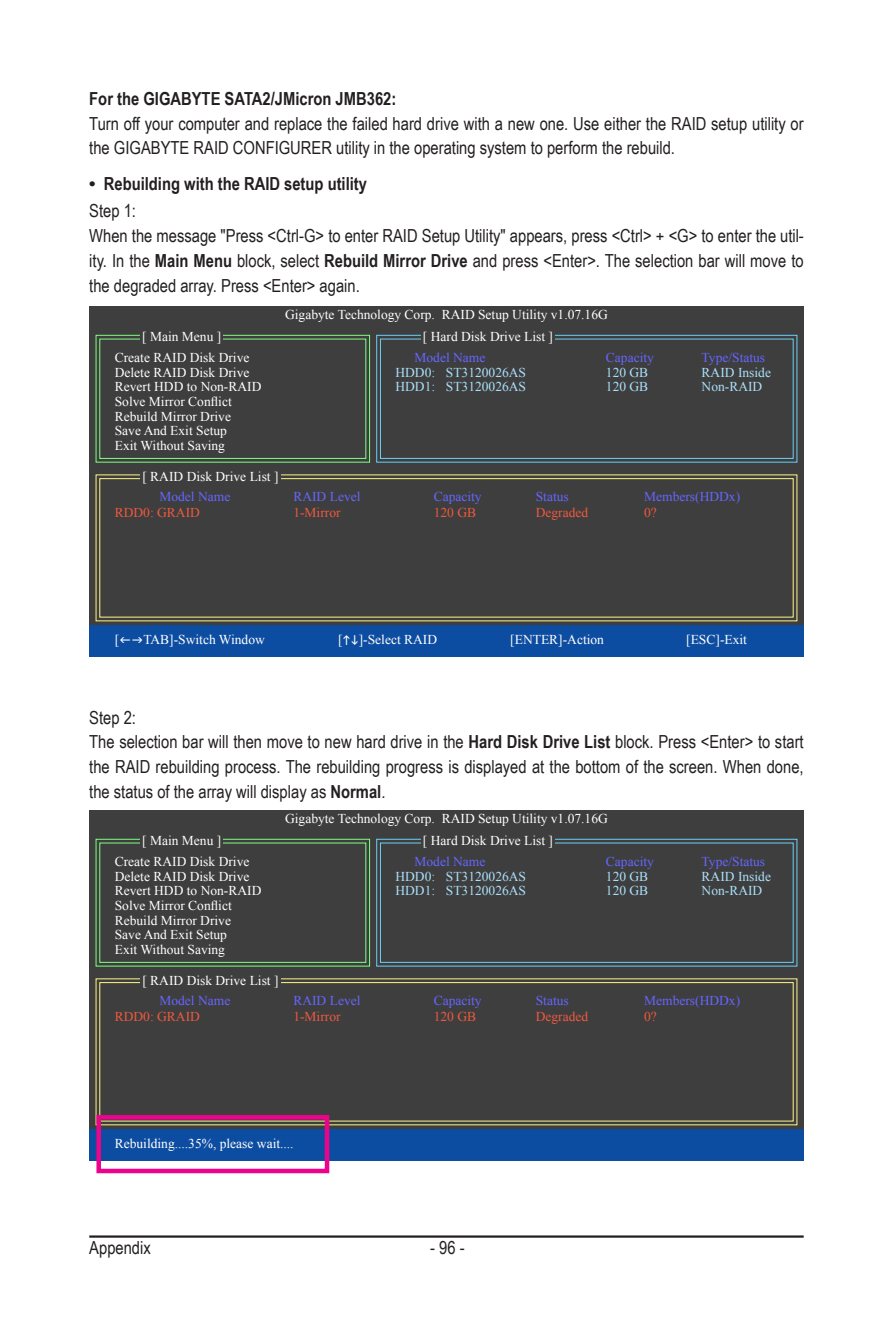
<style>
.page{position:relative;width:893px;height:1327px;background:#fff}
.page>*{position:absolute;margin:0;border:0;box-sizing:border-box;transform-origin:0 0}
._08pt-body{font:18px/24.8px "Arial Narrow";color:#231f20;text-align:justify}
._08pt-body-2{font:700 18px "Arial Narrow";color:#231f20}
._08pt-bold{font:700 18px "Arial Narrow";color:#231f20}
.BIOS_Screen{font:13.5px "Times New Roman";color:#fff}
.BIOS_Screen_title{font:13.5px "Times New Roman";color:#fff}
.BIOS_Screen-2{font:13.5px "Times New Roman";color:#66f}
.BIOS_Screen-3{font:13.5px "Times New Roman";color:#aae0f9}
.BIOS_Screen-4{font:13.5px "Times New Roman";color:#f0593e}
.s1{font-family:"Arial"}
.s2{font-weight:700}
</style>
<div class="page">
<hr style="left:89px;top:1235px;width:715px;height:2px;background:#231f20">
<div style="left:89px;top:624px;width:715px;height:33px;background:#0d4da1"></div>
<div style="left:89px;top:306px;width:715px;height:319px;background:#3e3e3f"></div>
<svg style="left:95px;top:334px;width:275px;height:129px"></svg>
<div style="left:99px;top:339px;width:267px;height:120px;border:1px solid #80ff80"></div>
<svg style="left:376px;top:334px;width:422px;height:129px"></svg>
<div style="left:380px;top:339px;width:413px;height:120px;border:1px solid #6bcff6"></div>
<svg style="left:95px;top:474px;width:703px;height:147px"></svg>
<div style="left:99px;top:478px;width:694px;height:139px;border:1px solid #fff685"></div>
<div style="left:140px;top:466px;width:141px;height:22px;background:#3e3e3f"></div>
<div style="left:140px;top:325px;width:83px;height:23px;background:#3e3e3f"></div>
<div style="left:421px;top:325px;width:134px;height:23px;background:#3e3e3f"></div>
<div style="left:89px;top:1128px;width:715px;height:33px;background:#0d4da1"></div>
<div style="left:89px;top:810px;width:715px;height:319px;background:#3e3e3f"></div>
<svg style="left:95px;top:838px;width:275px;height:129px"></svg>
<svg style="left:376px;top:838px;width:422px;height:129px"></svg>
<svg style="left:95px;top:978px;width:703px;height:147px"></svg>
<div style="left:99px;top:982px;width:694px;height:139px;border:1px solid #fff685"></div>
<div style="left:140px;top:969px;width:141px;height:23px;background:#3e3e3f"></div>
<div style="left:140px;top:829px;width:83px;height:22px;background:#3e3e3f"></div>
<div style="left:421px;top:829px;width:134px;height:22px;background:#3e3e3f"></div>
<div style="left:96px;top:1115px;width:233px;height:58px;border:4px solid #ed028c"></div>
<p class="_08pt-body-2" style="left:89px;top:85px;width:309px">For the GIGABYTE SATA2/JMicron JMB362:</p>
<p class="_08pt-body" style="left:89px;top:110px;width:716px">Turn off your computer and replace the failed hard drive with a new one. Use either the RAID setup utility or the GIGABYTE RAID CONFIGURER utility in the operating system to perform the rebuild.</p>
<p class="_08pt-bold" style="left:89px;top:170px;width:279px"><span class="s1">•</span> Rebuilding with the RAID setup utility</p>
<p class="_08pt-body" style="left:89px;top:198px;width:48px">Step 1:</p>
<p class="_08pt-body" style="left:89px;top:223px;width:716px">When the message "Press &lt;Ctrl-G&gt; to enter RAID Setup Utility" appears, press &lt;Ctrl&gt; + &lt;G&gt; to enter the util&shy;ity. In the <span class="s2">Main Menu</span> block, select <span class="s2">Rebuild Mirror Drive</span> and press &lt;Enter&gt;. The selection bar will move to the degraded array. Press &lt;Enter&gt; again.</p>
<p class="BIOS_Screen_title" style="left:285px;top:305px;width:324px">Gigabyte Technology Corp. RAID Setup Utility v1.07.16G</p>
<p class="BIOS_Screen_title" style="left:142px;top:327px;width:81px">[ Main Menu ]</p>
<p class="BIOS_Screen_title" style="left:423px;top:327px;width:132px">[ Hard Disk Drive List ]</p>
<p class="BIOS_Screen" style="left:115px;top:348px;width:136px">Create RAID Disk Drive</p>
<p class="BIOS_Screen" style="left:115px;top:363px;width:136px">Delete RAID Disk Drive</p>
<p class="BIOS_Screen" style="left:115px;top:378px;width:148px">Revert HDD to Non-RAID</p>
<p class="BIOS_Screen" style="left:115px;top:392px;width:119px">Solve Mirror Conflict</p>
<p class="BIOS_Screen" style="left:115px;top:407px;width:118px">Rebuild Mirror Drive</p>
<p class="BIOS_Screen" style="left:115px;top:422px;width:114px">Save And Exit Setup</p>
<p class="BIOS_Screen" style="left:115px;top:436px;width:112px">Exit Without Saving</p>
<p class="BIOS_Screen_title" style="left:142px;top:468px;width:138px">[ RAID Disk Drive List ]</p>
<p class="BIOS_Screen-2" style="left:415px;top:348px;width:72px">Model Name</p>
<p class="BIOS_Screen-2" style="left:606px;top:348px;width:49px">Capacity</p>
<p class="BIOS_Screen-2" style="left:702px;top:348px;width:65px">Type/Status</p>
<p class="BIOS_Screen-3" style="left:395px;top:363px;width:132px">HDD0: ST3120026AS</p>
<p class="BIOS_Screen-3" style="left:606px;top:363px;width:44px">120 GB</p>
<p class="BIOS_Screen-3" style="left:702px;top:363px;width:71px">RAID Inside</p>
<p class="BIOS_Screen-3" style="left:395px;top:378px;width:132px">HDD1: ST3120026AS</p>
<p class="BIOS_Screen-3" style="left:606px;top:378px;width:44px">120 GB</p>
<p class="BIOS_Screen-3" style="left:702px;top:378px;width:62px">Non-RAID</p>
<p class="BIOS_Screen-2" style="left:159px;top:487px;width:72px">Model Name</p>
<p class="BIOS_Screen-2" style="left:293px;top:487px;width:69px">RAID Level</p>
<p class="BIOS_Screen-2" style="left:434px;top:487px;width:49px">Capacity</p>
<p class="BIOS_Screen-2" style="left:536px;top:487px;width:35px">Status</p>
<p class="BIOS_Screen-2" style="left:644px;top:487px;width:97px">Members(HDDx)</p>
<p class="BIOS_Screen-4" style="left:115px;top:503px;width:87px">RDD0: GRAID</p>
<p class="BIOS_Screen-4" style="left:293px;top:503px;width:49px">1-Mirror</p>
<p class="BIOS_Screen-4" style="left:434px;top:503px;width:44px">120 GB</p>
<p class="BIOS_Screen-4" style="left:536px;top:503px;width:54px">Degraded</p>
<p class="BIOS_Screen-4" style="left:644px;top:503px;width:14px">0?</p>
<p class="BIOS_Screen" style="left:115px;top:631px;width:6px">[</p>
<p class="BIOS_Screen" style="left:143px;top:631px;width:123px">TAB]-Switch Window</p>
<p class="BIOS_Screen" style="left:338px;top:631px;width:101px">[ ]-Select RAID</p>
<p class="BIOS_Screen" style="left:510px;top:631px;width:95px">[ENTER]-Action</p>
<p class="BIOS_Screen" style="left:686px;top:631px;width:62px">[ESC]-Exit</p>
<p class="_08pt-body" style="left:89px;top:704px;width:48px">Step 2:</p>
<p class="_08pt-body" style="left:89px;top:729px;width:716px">The selection bar will then move to new hard drive in the <span class="s2">Hard Disk Drive List</span> block. Press &lt;Enter&gt; to start the RAID rebuilding process. The rebuilding progress is displayed at the bottom of the screen. When done, the status of the array will display as <span class="s2">Normal</span>.</p>
<p class="BIOS_Screen_title" style="left:285px;top:809px;width:324px">Gigabyte Technology Corp. RAID Setup Utility v1.07.16G</p>
<p class="BIOS_Screen_title" style="left:142px;top:831px;width:81px">[ Main Menu ]</p>
<p class="BIOS_Screen_title" style="left:423px;top:831px;width:132px">[ Hard Disk Drive List ]</p>
<p class="BIOS_Screen" style="left:115px;top:852px;width:136px">Create RAID Disk Drive</p>
<p class="BIOS_Screen" style="left:115px;top:867px;width:136px">Delete RAID Disk Drive</p>
<p class="BIOS_Screen" style="left:115px;top:881px;width:148px">Revert HDD to Non-RAID</p>
<p class="BIOS_Screen" style="left:115px;top:896px;width:119px">Solve Mirror Conflict</p>
<p class="BIOS_Screen" style="left:115px;top:911px;width:118px">Rebuild Mirror Drive</p>
<p class="BIOS_Screen" style="left:115px;top:925px;width:114px">Save And Exit Setup</p>
<p class="BIOS_Screen" style="left:115px;top:940px;width:112px">Exit Without Saving</p>
<p class="BIOS_Screen_title" style="left:142px;top:972px;width:138px">[ RAID Disk Drive List ]</p>
<p class="BIOS_Screen-2" style="left:415px;top:852px;width:72px">Model Name</p>
<p class="BIOS_Screen-2" style="left:606px;top:852px;width:49px">Capacity</p>
<p class="BIOS_Screen-2" style="left:702px;top:852px;width:65px">Type/Status</p>
<p class="BIOS_Screen-3" style="left:395px;top:867px;width:132px">HDD0: ST3120026AS</p>
<p class="BIOS_Screen-3" style="left:606px;top:867px;width:44px">120 GB</p>
<p class="BIOS_Screen-3" style="left:702px;top:867px;width:71px">RAID Inside</p>
<p class="BIOS_Screen-3" style="left:395px;top:881px;width:132px">HDD1: ST3120026AS</p>
<p class="BIOS_Screen-3" style="left:606px;top:881px;width:44px">120 GB</p>
<p class="BIOS_Screen-3" style="left:702px;top:881px;width:62px">Non-RAID</p>
<p class="BIOS_Screen-2" style="left:159px;top:991px;width:72px">Model Name</p>
<p class="BIOS_Screen-2" style="left:293px;top:991px;width:69px">RAID Level</p>
<p class="BIOS_Screen-2" style="left:434px;top:991px;width:49px">Capacity</p>
<p class="BIOS_Screen-2" style="left:536px;top:991px;width:35px">Status</p>
<p class="BIOS_Screen-2" style="left:644px;top:991px;width:97px">Members(HDDx)</p>
<p class="BIOS_Screen-4" style="left:115px;top:1007px;width:87px">RDD0: GRAID</p>
<p class="BIOS_Screen-4" style="left:293px;top:1007px;width:49px">1-Mirror</p>
<p class="BIOS_Screen-4" style="left:434px;top:1007px;width:44px">120 GB</p>
<p class="BIOS_Screen-4" style="left:536px;top:1007px;width:54px">Degraded</p>
<p class="BIOS_Screen-4" style="left:644px;top:1007px;width:14px">0?</p>
<p class="BIOS_Screen" style="left:115px;top:1134px;width:180px">Rebuilding....35%, please wait....</p>
<p class="_08pt-body" style="left:89px;top:1235px;width:63px">Appendix</p>
<p class="_08pt-body" style="left:430px;top:1235px;width:36px">- 96 -</p>
</div>
